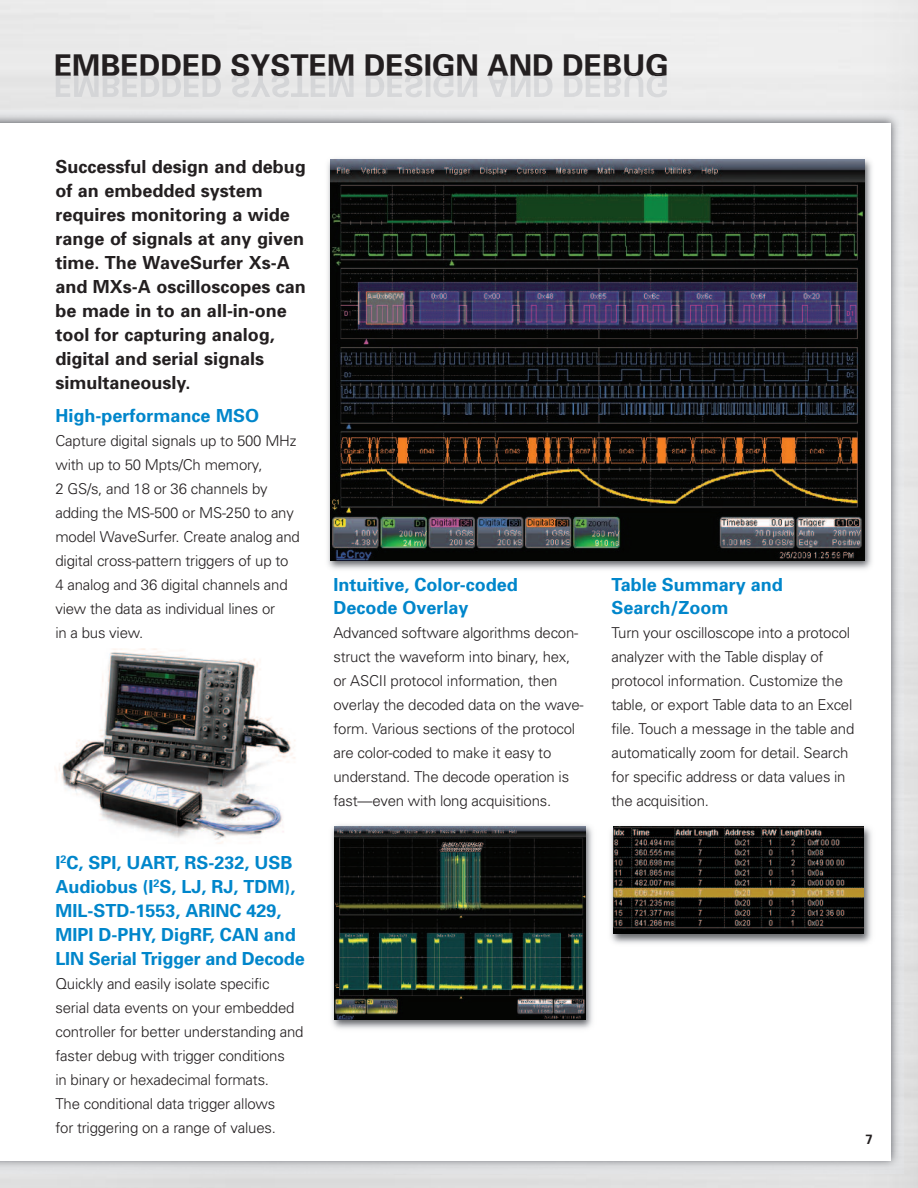
<style>
.page{position:relative;width:918px;height:1188px;background:#fff}
.page>*{position:absolute;margin:0;border:0;box-sizing:border-box;transform-origin:0 0}
.t1{font:700 30px "Univers";color:#231f20}
.t2{font:700 18px/24px "Univers";color:#231f20}
.t3{font:700 18px/24px "Univers";color:#0086cb}
.t4{font:300 15px/24px "Univers";letter-spacing:-.015em;color:#231f20}
.t5{font:700 13.5px "Univers";color:#231f20}
</style>
<div class="page">
<img style="left:0;top:0;width:918px;height:1188px">
<img style="left:0;top:110px;width:904px;height:1064px">
<div style="left:0;top:123px;width:891px;height:1038px;background:#fff"></div>
<img style="left:327px;top:159px;width:545px;height:411px">
<img style="left:331px;top:160px;width:533px;height:400px">
<img style="left:610px;top:826px;width:262px;height:118px">
<img style="left:613px;top:827px;width:251px;height:106px">
<img style="left:331px;top:825px;width:262px;height:204px">
<img style="left:334px;top:826px;width:251px;height:194px">
<img style="left:56px;top:648px;width:239px;height:196px">
<img style="left:56px;top:75px;width:421px;height:22px">
<h1 class="t1" style="left:54px;top:54px;width:616px">EMBEDDED SYSTEM DESIGN AND DEBUG</h1>
<p class="t2" style="left:55px;top:156px;width:252px">Successful design and debug of an embedded system requires monitoring a wide range of signals at any given time. The WaveSurfer Xs-A and MXs-A oscilloscopes can be made in to an all-in-one tool for capturing analog, digital and serial signals simultaneously.</p>
<p class="t3" style="left:55px;top:405px;width:205px">High-performance MSO</p>
<p class="t4" style="left:55px;top:430px;width:246px">Capture digital signals up to 500 MHz with up to 50 Mpts/Ch memory,<br>2 GS/s, and 18 or 36 channels by adding the MS-500 or MS-250 to any model WaveSurfer. Create analog and digital cross-pattern triggers of up to<br>4 analog and 36 digital channels and view the data as individual lines or<br>in a bus view.</p>
<p class="t3" style="left:55px;top:853px;width:251px">I<sup>2</sup>C, SPI, UART, RS-232, USB<br>Audiobus (I<sup>2</sup>S, LJ, RJ, TDM),<br>MIL-STD-1553, ARINC 429,<br>MIPI D-PHY, DigRF, CAN and<br>LIN Serial Trigger and Decode</p>
<p class="t4" style="left:55px;top:973px;width:250px">Quickly and easily isolate specific serial data events on your embedded controller for better understanding and faster debug with trigger conditions<br>in binary or hexadecimal formats.<br>The conditional data trigger allows<br>for triggering on a range of values.</p>
<p class="t3" style="left:334px;top:575px;width:186px;line-height:22.5px">Intuitive, Color-coded<br>Decode Overlay</p>
<p class="t4" style="left:333px;top:622px;width:252px">Advanced software algorithms decon&shy;struct the waveform into binary, hex, or ASCII protocol information, then overlay the decoded data on the wave&shy;form. Various sections of the protocol are color-coded to make it easy to understand. The decode operation is fast—even with long acquisitions.</p>
<p class="t3" style="left:611px;top:575px;width:173px;line-height:22.5px">Table Summary and<br>Search/Zoom</p>
<p class="t4" style="left:611px;top:622px;width:244px">Turn your oscilloscope into a protocol analyzer with the Table display of protocol information. Customize the table, or export Table data to an Excel file. Touch a message in the table and automatically zoom for detail. Search for specific address or data values in the acquisition.</p>
<p class="t5" style="left:866px;top:1134px;width:9px">7</p>
</div>
